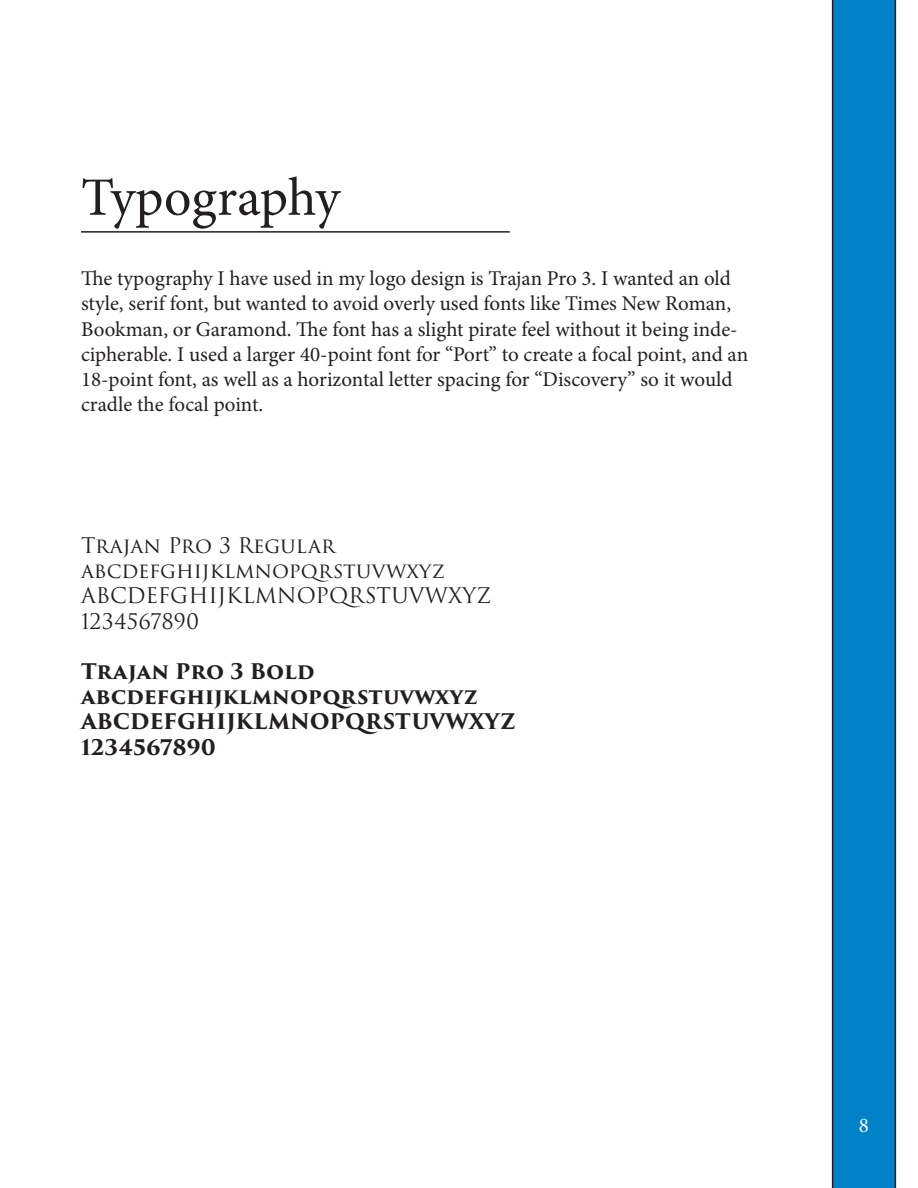
<style>
.page{position:relative;width:918px;height:1188px;background:#fff}
.page>*{position:absolute;margin:0;border:0;box-sizing:border-box;transform-origin:0 0}
.t1{font:54px "Minion Pro";color:#231f20}
.t2{font:21px/25.2px "Minion Pro";letter-spacing:-.005em;color:#231f20}
.t3{font:21px "Trajan Pro 3";color:#231f20}
.t4{font:700 21px "Trajan Pro 3";color:#231f20}
.t5{font:21px "Minion Pro";color:#fff}
</style>
<div class="page">
<div style="left:832px;top:0;width:64px;height:1188px;background:#0081c8"></div>
<hr style="left:81px;top:231px;width:429px;height:2px;background:#231f20">
<p class="t1" style="left:81px;top:161px;width:261px">Typography</p>
<p class="t2" style="left:81px;top:266px;width:669px">The typography I have used in my logo design is Trajan Pro 3. I wanted an old style, serif font, but wanted to avoid overly used fonts like Times New Roman, Bookman, or Garamond. The font has a slight pirate feel without it being inde&shy;cipherable. I used a larger 40-point font for “Port” to create a focal point, and an 18-point font, as well as a horizontal letter spacing for “Discovery” so it would cradle the focal point.</p>
<p class="t3" style="left:81px;top:531px;width:256px">Trajan Pro 3 Regular</p>
<p class="t3" style="left:81px;top:556px;width:365px">abcdefghijklmnopqrstuvwxyz</p>
<p class="t3" style="left:81px;top:581px;width:412px">ABCDEFGHIJKLMNOPQRSTUVWXYZ</p>
<p class="t3" style="left:81px;top:607px;width:120px">1234567890</p>
<p class="t4" style="left:81px;top:656px;width:235px">Trajan Pro 3 Bold</p>
<p class="t4" style="left:81px;top:681px;width:398px">abcdefghijklmnopqrstuvwxyz</p>
<p class="t4" style="left:81px;top:706px;width:436px">ABCDEFGHIJKLMNOPQRSTUVWXYZ</p>
<p class="t4" style="left:81px;top:731px;width:136px">1234567890</p>
<p class="t5" style="left:859px;top:1111px;width:12px">8</p>
</div>
